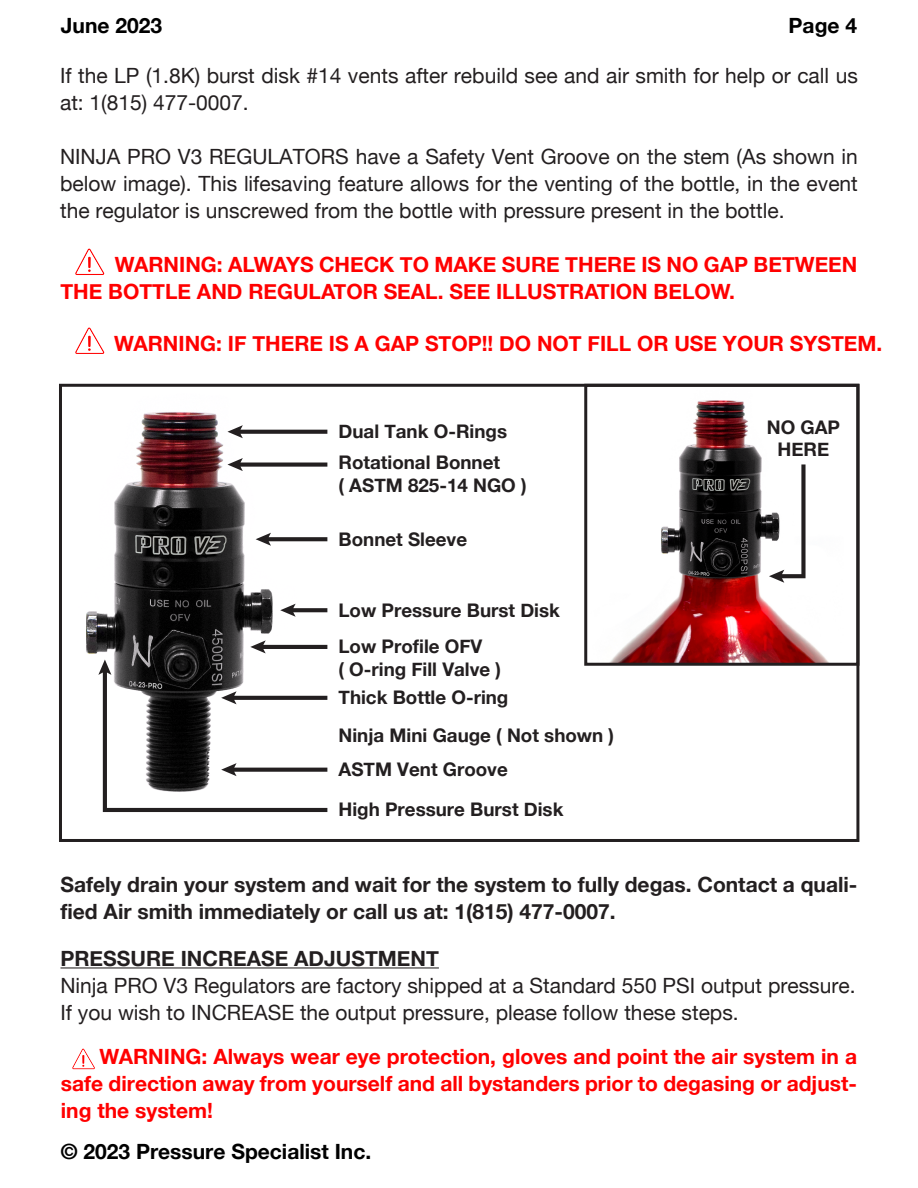
<style>
.page{position:relative;width:918px;height:1188px;background:#fff}
.page>*{position:absolute;margin:0;border:0;box-sizing:border-box;transform-origin:0 0}
.t1{font:21px/27px "Helvetica Neue";color:#231f20}
.t2{font:700 21px/27px "Helvetica Neue";color:#f00}
.t3{font:700 21px/27px "Helvetica Neue";color:#231f20}
.t4{font:700 21px "Helvetica Neue";color:#000}
.t5{font:700 18.75px/22.5px "Helvetica Neue";color:#231f20}
</style>
<div class="page">
<img style="left:610px;top:400px;width:219px;height:262px">
<img style="left:86px;top:412px;width:210px;height:248px">
<svg style="left:75px;top:249px;width:30px;height:26px"></svg>
<svg style="left:75px;top:328px;width:30px;height:26px"></svg>
<hr style="left:60px;top:967px;width:379px;height:1px;background:#231f20">
<svg style="left:72px;top:1049px;width:23px;height:20px"></svg>
<div style="left:59px;top:384px;width:800px;height:458px;border:3px solid #231f20"></div>
<svg style="left:227px;top:425px;width:100px;height:13px"></svg>
<svg style="left:227px;top:458px;width:100px;height:13px"></svg>
<svg style="left:256px;top:533px;width:71px;height:13px"></svg>
<svg style="left:280px;top:604px;width:47px;height:13px"></svg>
<svg style="left:250px;top:640px;width:77px;height:13px"></svg>
<svg style="left:98px;top:660px;width:229px;height:152px"></svg>
<div style="left:584px;top:384px;width:275px;height:282px;border:3px solid #231f20"></div>
<svg style="left:769px;top:464px;width:37px;height:119px"></svg>
<p class="t4" style="left:61px;top:9px;width:103px">June 2023</p>
<p class="t4" style="left:789px;top:9px;width:70px">Page 4</p>
<p class="t1" style="left:60px;top:63px;width:799px">If the LP (1.8K) burst disk #14 vents after rebuild see and air smith for help or call us at: 1(815) 477-0007.</p>
<p class="t1" style="left:60px;top:144px;width:799px;text-align:justify">NINJA PRO V3 REGULATORS have a Safety Vent Groove on the stem (As shown in below image). This lifesaving feature allows for the venting of the bottle, in the event the regulator is unscrewed from the bottle with pressure present in the bottle.</p>
<p class="t2" style="left:60px;top:251px;width:798px;text-indent:54px">WARNING: ALWAYS CHECK TO MAKE SURE THERE IS NO GAP BETWEEN<br>THE BOTTLE AND REGULATOR SEAL. SEE ILLUSTRATION BELOW.</p>
<p class="t2" style="left:114px;top:330px;width:770px">WARNING: IF THERE IS A GAP STOP!! DO NOT FILL OR USE YOUR SYSTEM.</p>
<p class="t5" style="left:339px;top:417px;width:170px;line-height:30.9px">Dual Tank O-Rings<br>Rotational Bonnet</p>
<p class="t5" style="left:339px;top:474px;width:190px">( ASTM 825-14 NGO )</p>
<p class="t5" style="left:339px;top:528px;width:130px">Bonnet Sleeve</p>
<p class="t5" style="left:339px;top:599px;width:223px">Low Pressure Burst Disk</p>
<p class="t5" style="left:339px;top:636px;width:164px">Low Profile OFV<br>( O-ring Fill Valve )</p>
<p class="t5" style="left:339px;top:679px;width:277px;line-height:38px">Thick Bottle O-ring<br>Ninja Mini Gauge ( Not shown )</p>
<p class="t5" style="left:339px;top:759px;width:171px">ASTM Vent Groove</p>
<p class="t5" style="left:339px;top:799px;width:226px">High Pressure Burst Disk</p>
<p class="t5" style="left:767px;top:416px;width:75px;text-align:center">NO GAP<br>HERE</p>
<p class="t3" style="left:60px;top:872px;width:799px">Safely drain your system and wait for the system to fully degas. Contact a quali&shy;fied Air smith immediately or call us at: 1(815) 477-0007.</p>
<p class="t3" style="left:60px;top:945px;width:380px">PRESSURE INCREASE ADJUSTMENT</p>
<p class="t1" style="left:60px;top:973px;width:797px">Ninja PRO V3 Regulators are factory shipped at a Standard 550 PSI output pressure.<br>If you wish to INCREASE the output pressure, please follow these steps.</p>
<p class="t2" style="left:61px;top:1044px;width:798px;text-align:justify;text-indent:39px">WARNING: Always wear eye protection, gloves and point the air system in a safe direction away from yourself and all bystanders prior to degasing or adjust&shy;ing the system!</p>
<p class="t4" style="left:61px;top:1135px;width:312px">© 2023 Pressure Specialist Inc.</p>
</div>
